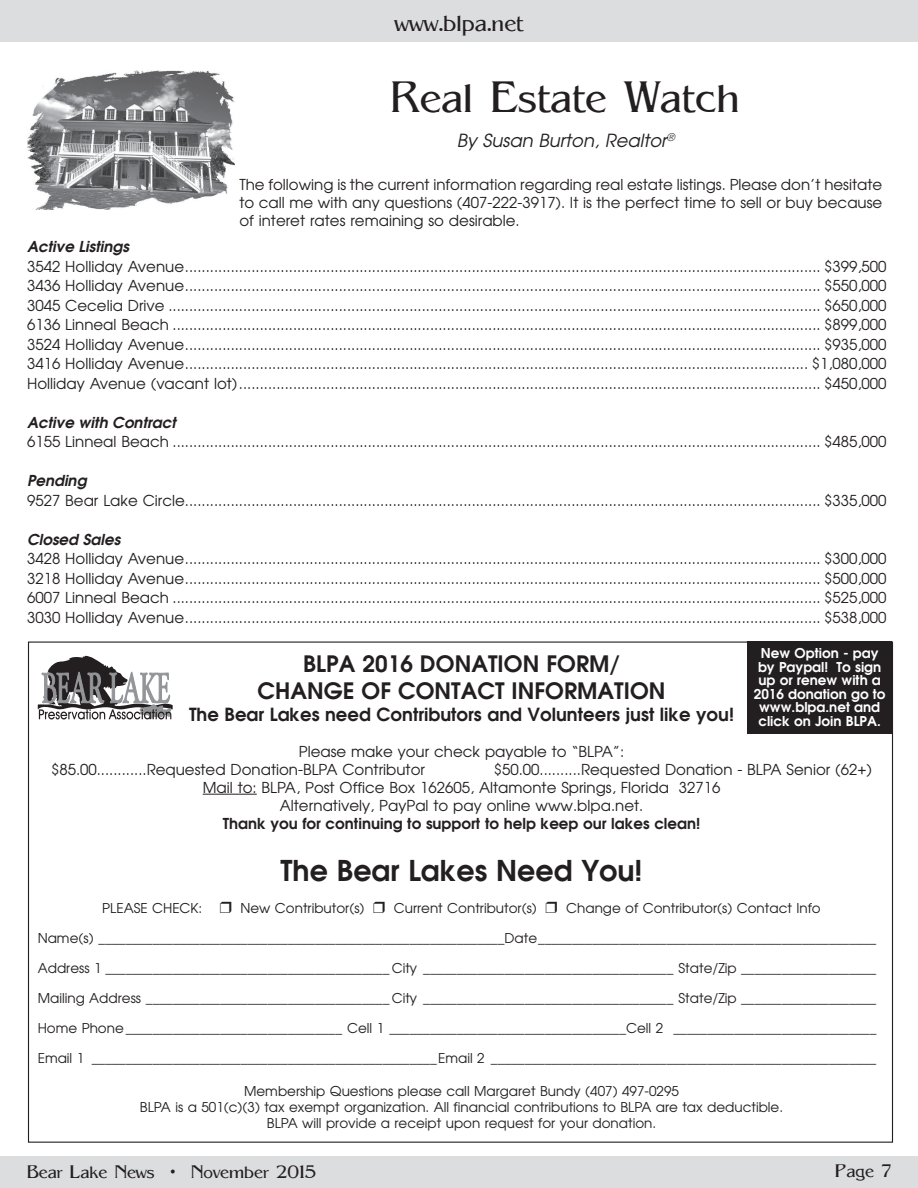
<style>
.page{position:relative;width:918px;height:1188px;background:#fff}
.page>*{position:absolute;margin:0;border:0;box-sizing:border-box;transform-origin:0 0}
.t1{font:43.5px "Pegasus";color:#231f20}
.t2{font:700 28.5px "Avian";color:#231f20}
.t3{font:24px "Pegasus";color:#231f20}
.t4{font:700 22.5px/27px "Avian";color:#231f20;text-align:center}
.t5{font:700 18px "Avian";color:#231f20}
.t6{font:18px "Pegasus";color:#231f20}
.t7{font:italic 18px "Avian";color:#231f20}
.t8{font:15px/19.5px "Avian";color:#231f20;text-align:justify}
.t9{font:700 15px "Avian";color:#231f20}
.t10{font:italic 700 15px "Avian";color:#231f20}
.t11{font:13.5px/16.2px "Avian";color:#231f20;text-align:center}
.t12{font:700 13.5px/13.5px "Avian";color:#fff;text-align:center}
</style>
<div class="page">
<div style="left:0;top:0;width:918px;height:42px;background:#dcdddf"></div>
<div style="left:0;top:1156px;width:918px;height:32px;background:#dcdddf"></div>
<hr style="left:203px;top:794px;width:54px;height:1px;background:#231f20">
<div style="left:747px;top:642px;width:145px;height:92px;background:#231f20"></div>
<svg style="left:38px;top:656px;width:135px;height:63px"></svg>
<img style="left:27px;top:71px;width:208px;height:139px">
<h3 class="t3" style="left:395px;top:8px;width:130px">www.blpa.net</h3>
<h1 class="t1" style="left:391px;top:71px;width:351px">Real Estate Watch</h1>
<p class="t7" style="left:457px;top:132px;width:219px">By Susan Burton, Realtor<sup>®</sup></p>
<p class="t8" style="left:239px;top:176px;width:645px;line-height:18px">The following is the current information regarding real estate listings. Please don’t hesitate to call me with any questions (407-222-3917). It is the perfect time to sell or buy because of interet rates remaining so desirable.</p>
<p class="t10" style="left:27px;top:239px;width:103px">Active Listings</p>
<p class="t8" style="left:27px;top:258px;width:861px">3542 Holliday Avenue......................................................................................................................................................... $399,500<br>3436 Holliday Avenue......................................................................................................................................................... $550,000<br>3045 Cecelia Drive ............................................................................................................................................................. $650,000<br>6136 Linneal Beach ............................................................................................................................................................ $899,000<br>3524 Holliday Avenue......................................................................................................................................................... $935,000<br>3416 Holliday Avenue...................................................................................................................................................... $1,080,000<br>Holliday Avenue (vacant lot)............................................................................................................................................ $450,000</p>
<p class="t10" style="left:27px;top:414px;width:150px">Active with Contract</p>
<p class="t8" style="left:27px;top:433px;width:861px">6155 Linneal Beach ............................................................................................................................................................ $485,000</p>
<p class="t10" style="left:27px;top:473px;width:61px">Pending</p>
<p class="t8" style="left:27px;top:492px;width:861px">9527 Bear Lake Circle......................................................................................................................................................... $335,000</p>
<p class="t10" style="left:27px;top:531px;width:95px">Closed Sales</p>
<p class="t8" style="left:27px;top:550px;width:861px">3428 Holliday Avenue......................................................................................................................................................... $300,000<br>3218 Holliday Avenue......................................................................................................................................................... $500,000<br>6007 Linneal Beach ............................................................................................................................................................ $525,000<br>3030 Holliday Avenue......................................................................................................................................................... $538,000</p>
<p class="t12" style="left:754px;top:647px;width:133px">New Option - pay by Paypal! To sign up or renew with a<br>2016 donation go to www.blpa.net and click on Join BLPA.</p>
<h3 class="t4" style="left:257px;top:652px;width:410px">BLPA 2016 DONATION FORM/<br>CHANGE OF CONTACT INFORMATION</h3>
<p class="t5" style="left:189px;top:704px;width:547px">The Bear Lakes need Contributors and Volunteers just like you!</p>
<p class="t8" style="left:51px;top:743px;width:575px;line-height:18px;text-indent:248px">Please make your check payable to “BLPA”: $85.00............Requested Donation-BLPA Contributor</p>
<p class="t8" style="left:494px;top:761px;width:380px">$50.00..........Requested Donation - BLPA Senior (62+)</p>
<p class="t8" style="left:203px;top:779px;width:519px">Mail to: BLPA, Post Office Box 162605, Altamonte Springs, Florida 32716</p>
<p class="t8" style="left:280px;top:797px;width:365px">Alternatively, PayPal to pay online www.blpa.net.</p>
<p class="t9" style="left:223px;top:815px;width:479px">Thank you for continuing to support to help keep our lakes clean!</p>
<h2 class="t2" style="left:281px;top:855px;width:364px">The Bear Lakes Need You!</h2>
<p class="t11" style="left:102px;top:901px;width:102px">PLEASE CHECK:</p>
<p class="t11" style="left:241px;top:901px;width:126px">New Contributor(s)</p>
<p class="t11" style="left:394px;top:901px;width:144px">Current Contributor(s)</p>
<p class="t11" style="left:566px;top:901px;width:256px">Change of Contributor(s) Contact Info</p>
<p class="t11" style="left:38px;top:931px;width:840px">Name(s) ____________________________________________________________Date__________________________________________________</p>
<p class="t11" style="left:38px;top:961px;width:840px">Address 1 __________________________________________ City _____________________________________ State/Zip ____________________</p>
<p class="t11" style="left:38px;top:991px;width:840px">Mailing Address ____________________________________ City _____________________________________ State/Zip ____________________</p>
<p class="t11" style="left:38px;top:1021px;width:840px">Home Phone________________________________ Cell 1 ___________________________________Cell 2 ______________________________</p>
<p class="t11" style="left:38px;top:1051px;width:840px">Email 1 ___________________________________________________Email 2 _________________________________________________________</p>
<p class="t11" style="left:140px;top:1084px;width:645px">Membership Questions please call Margaret Bundy (407) 497-0295<br>BLPA is a 501(c)(3) tax exempt organization. All financial contributions to BLPA are tax deductible.<br>BLPA will provide a receipt upon request for your donation.</p>
<p class="t6" style="left:27px;top:1161px;width:291px">Bear Lake News • November 2015</p>
<p class="t6" style="left:835px;top:1160px;width:57px">Page 7</p>
</div>
